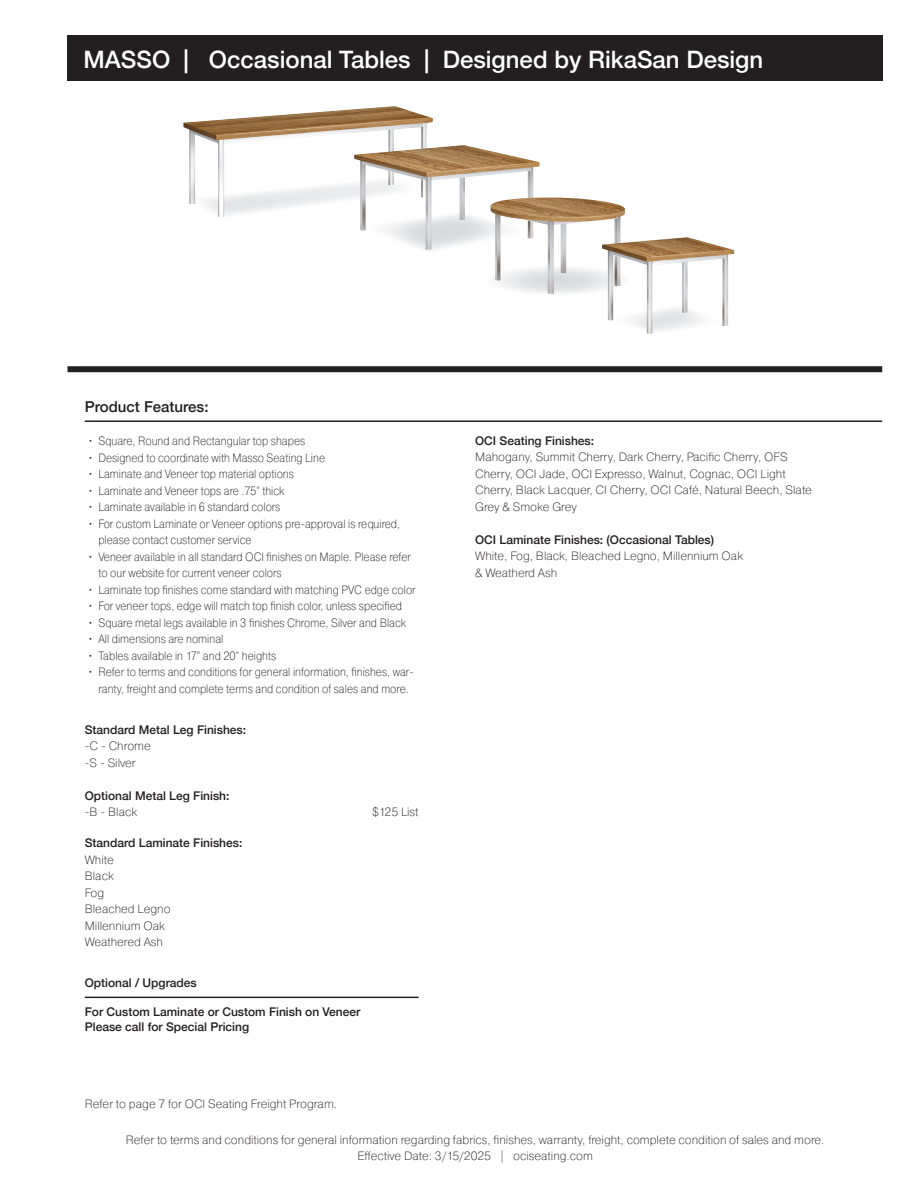
<style>
.page{position:relative;width:918px;height:1188px;background:#fff}
.page>*{position:absolute;margin:0;border:0;box-sizing:border-box;transform-origin:0 0}
.t1{font:500 24px "Helvetica Neue";color:#fff}
.t2{font:500 15px "Helvetica Neue";color:#231f20}
.t3{font:200 12px/16.5px "Pragmatica";color:#231f20;scale:.91 1}
.t4{font:200 12px/16.5px "Pragmatica";color:#231f20}
.t5{font:500 12px/14.4px "Helvetica Neue";color:#231f20}
</style>
<div class="page">
<div style="left:67px;top:35px;width:815px;height:46px;background:#231f20"></div>
<img style="left:183px;top:106px;width:250px;height:111px">
<img style="left:354px;top:145px;width:185px;height:105px">
<img style="left:490px;top:198px;width:135px;height:96px">
<img style="left:602px;top:237px;width:132px;height:97px">
<div style="left:68px;top:366px;width:814px;height:6px;background:#231f20"></div>
<hr style="left:85px;top:420px;width:797px;height:2px;background:#231f20">
<hr style="left:85px;top:997px;width:334px;height:1px;background:#231f20">
<h1 class="t1" style="left:84px;top:40px;width:681px">MASSO | Occasional Tables | Designed by RikaSan Design</h1>
<p class="t2" style="left:85px;top:395px;width:125px">Product Features:</p>
<p class="t3" style="left:88px;top:433px;width:240px">• Square, Round and Rectangular top shapes</p>
<p class="t3" style="left:88px;top:449px;width:262px">• Designed to coordinate with Masso Seating Line</p>
<p class="t3" style="left:88px;top:466px;width:228px">• Laminate and Veneer top material options</p>
<p class="t3" style="left:88px;top:482px;width:218px">• Laminate and Veneer tops are .75” thick</p>
<p class="t3" style="left:88px;top:499px;width:213px">• Laminate available in 6 standard colors</p>
<p class="t3" style="left:98px;top:515px;width:333px;text-indent:-10px">• For custom Laminate or Veneer options pre-approval is required, please contact customer service</p>
<p class="t3" style="left:98px;top:548px;width:345px;text-indent:-11px">• Veneer available in all standard OCI finishes on Maple. Please refer to our website for current veneer colors</p>
<p class="t3" style="left:88px;top:581px;width:362px">• Laminate top finishes come standard with matching PVC edge color</p>
<p class="t3" style="left:88px;top:598px;width:347px">• For veneer tops, edge will match top finish color, unless specified</p>
<p class="t3" style="left:88px;top:614px;width:351px">• Square metal legs available in 3 finishes Chrome, Silver and Black</p>
<p class="t3" style="left:88px;top:631px;width:151px">• All dimensions are nominal</p>
<p class="t3" style="left:88px;top:647px;width:208px">• Tables available in 17” and 20” heights</p>
<p class="t3" style="left:88px;top:664px;width:360px;text-align:center">• Refer to terms and conditions for general information, finishes, war&shy;ranty, freight and complete terms and condition of sales and more.</p>
<p class="t5" style="left:85px;top:721px;width:163px">Standard Metal Leg Finishes:</p>
<p class="t4" style="left:85px;top:737px;width:68px">-C - Chrome -S - Silver</p>
<p class="t5" style="left:85px;top:787px;width:146px">Optional Metal Leg Finish:</p>
<p class="t4" style="left:85px;top:803px;width:54px">-B - Black</p>
<p class="t4" style="left:372px;top:803px;width:48px">$125 List</p>
<p class="t5" style="left:85px;top:835px;width:159px">Standard Laminate Finishes:</p>
<p class="t4" style="left:85px;top:851px;width:87px">White<br>Black<br>Fog<br>Bleached Legno<br>Millennium Oak<br>Weathered Ash</p>
<p class="t5" style="left:85px;top:975px;width:114px">Optional / Upgrades</p>
<p class="t5" style="left:85px;top:1004px;width:277px">For Custom Laminate or Custom Finish on Veneer<br>Please call for Special Pricing</p>
<p class="t4" style="left:85px;top:1095px;width:254px">Refer to page 7 for OCI Seating Freight Program.</p>
<p class="t5" style="left:475px;top:432px;width:120px">OCI Seating Finishes:</p>
<p class="t4" style="left:475px;top:449px;width:338px">Mahogany, Summit Cherry, Dark Cherry, Pacific Cherry, OFS Cherry, OCI Jade, OCI Expresso, Walnut, Cognac, OCI Light Cherry, Black Lacquer, CI Cherry, OCI Café, Natural Beech, Slate Grey &amp; Smoke Grey</p>
<p class="t5" style="left:475px;top:531px;width:240px">OCI Laminate Finishes: (Occasional Tables)</p>
<p class="t4" style="left:475px;top:548px;width:269px">White, Fog, Black, Bleached Legno, Millennium Oak &amp; Weatherd Ash</p>
<p class="t4" style="left:126px;top:1131px;width:700px;text-align:center">Refer to terms and conditions for general information regarding fabrics, finishes, warranty, freight, complete condition of sales and more.<br>Effective Date: 3/15/2025 | ociseating.com</p>
</div>
